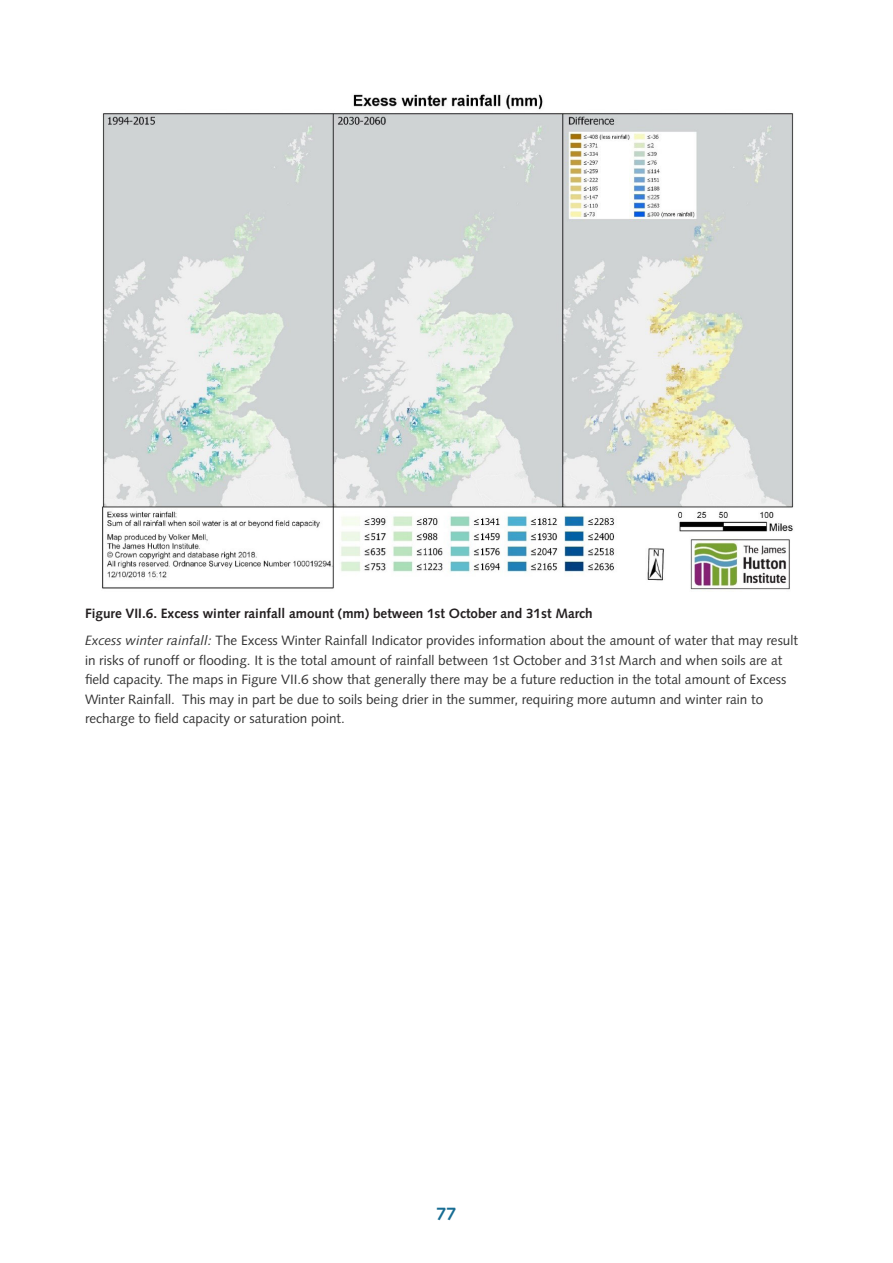
<style>
.page{position:relative;width:893px;height:1263px;background:#fff}
.page>*{position:absolute;margin:0;border:0;box-sizing:border-box;transform-origin:0 0}
.t1{font:700 18px "Syntax LT Std";color:#186d93}
.blocks-text-block__p{font:13.5px/19.5px "Syntax LT Std";color:#333}
.heading_1{font:700 13.5px "Syntax LT Std";color:#231f20}
.s1{font-style:italic}
</style>
<div class="page">
<img style="left:102px;top:94px;width:692px;height:496px">
<p class="heading_1" style="left:85px;top:606px;width:509px">Figure VII.6. Excess winter rainfall amount (mm) between 1st October and 31st March</p>
<p class="blocks-text-block__p" style="left:85px;top:631px;width:714px"><span class="s1">Excess winter rainfall:</span> The Excess Winter Rainfall Indicator provides information about the amount of water that may result in risks of runoff or flooding. It is the total amount of rainfall between 1st October and 31st March and when soils are at field capacity. The maps in Figure VII.6 show that generally there may be a future reduction in the total amount of Excess Winter Rainfall. This may in part be due to soils being drier in the summer, requiring more autumn and winter rain to recharge to field capacity or saturation point.</p>
<h1 class="t1" style="left:436px;top:1203px;width:22px">77</h1>
</div>
